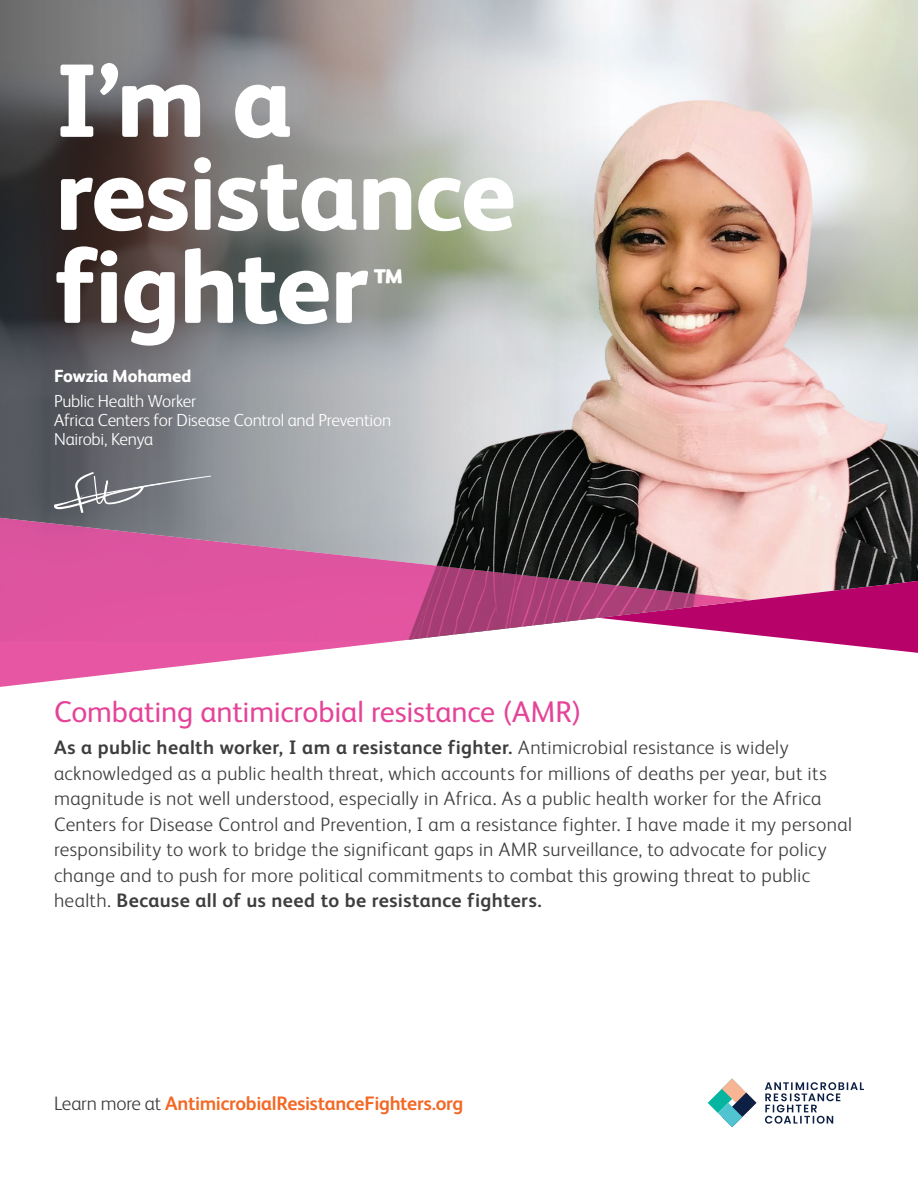
<style>
.page{position:relative;width:918px;height:1188px;background:#fff}
.page>*{position:absolute;margin:0;border:0;box-sizing:border-box;transform-origin:0 0}
.Body_copy_option_2_F{font:800 104.1px/93px "FS Albert Pro";letter-spacing:-.02em;color:#fff}
.Body_copy_FS_Albert{font:30px "FS Albert Pro";letter-spacing:-.005em;color:#e44498}
.Body_copy_FS_Albert-2{font:300 19.5px/25.5px "FS Albert Pro";letter-spacing:.015em;color:#3e3e3f}
.t1{font:700 19.5px "FS Albert Pro";letter-spacing:-.015em;color:#f36824}
.Body_copy_FS_Albert-3{font:300 17.55px/18.8px "FS Albert Pro";letter-spacing:-.01em;color:#fff}
.Body_copy_FS_Albert-4{font:800 17.55px "FS Albert Pro";letter-spacing:-.01em;color:#fff}
.s1{font-weight:700}
.s2{font-weight:300;color:#3e3e3f}
</style>
<div class="page">
<img style="left:640px;top:0;width:278px;height:581px">
<svg style="left:708px;top:1078px;width:49px;height:49px"></svg>
<svg style="left:765px;top:1082px;width:99px;height:42px"></svg>
<svg style="left:0;top:0;width:640px;height:516px;background:#868686"></svg>
<svg style="left:752px;top:581px;width:166px;height:72px;background:#c23b85"></svg>
<svg style="left:0;top:516px;width:752px;height:171px"></svg>
<svg style="left:54px;top:472px;width:157px;height:41px;background:#7b7e84"></svg>
<p class="Body_copy_option_2_F" style="left:55px;top:47px;width:463px">I’m a resistance fighter<sup>™</sup></p>
<p class="Body_copy_FS_Albert-4" style="left:54px;top:362px;width:139px">Fowzia Mohamed</p>
<p class="Body_copy_FS_Albert-3" style="left:54px;top:391px;width:339px">Public Health Worker<br>Africa Centers for Disease Control and Prevention<br>Nairobi, Kenya</p>
<p class="Body_copy_FS_Albert" style="left:54px;top:691px;width:529px">Combating antimicrobial resistance (AMR)</p>
<p class="Body_copy_FS_Albert-2" style="left:54px;top:734px;width:799px"><span class="s1">As a public health worker, I am a resistance fighter.</span> Antimicrobial resistance is widely acknowledged as a public health threat, which accounts for millions of deaths per year, but its magnitude is not well understood, especially in Africa. As a public health worker for the Africa Centers for Disease Control and Prevention, I am a resistance fighter. I have made it my personal responsibility to work to bridge the significant gaps in AMR surveillance, to advocate for policy change and to push for more political commitments to combat this growing threat to public health. <span class="s1">Because all of us need to be resistance fighters.</span></p>
<p class="t1" style="left:54px;top:1090px;width:411px"><span class="s2">Learn more at</span> AntimicrobialResistanceFighters.org</p>
</div>
